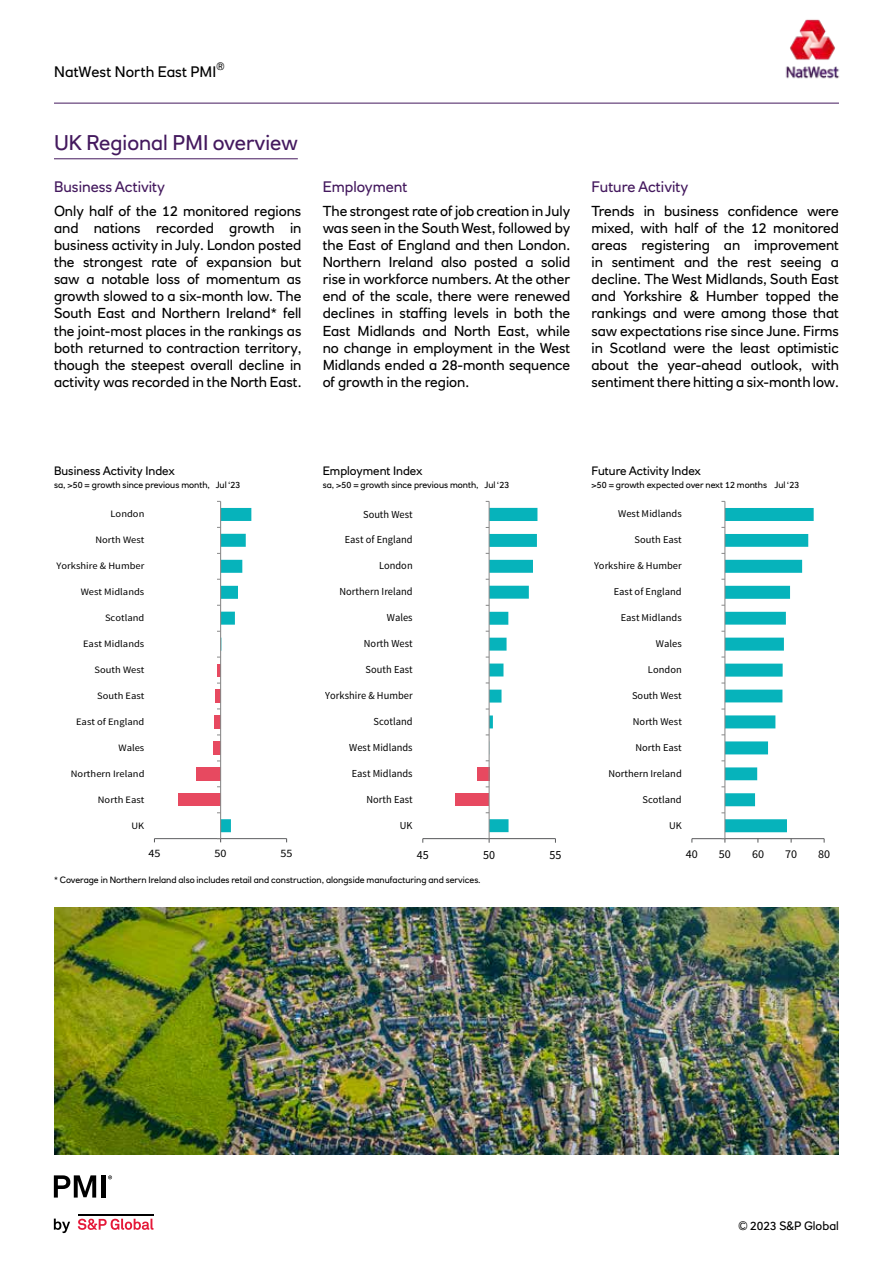
<style>
.page{position:relative;width:893px;height:1263px;background:#fff}
.page>*{position:absolute;margin:0;border:0;box-sizing:border-box;transform-origin:0 0}
.t1{font:21px "RN House Sans";color:#44195e}
.t2{font:15px "RN House Sans";color:#44195e}
.t3{font:15px "RN House Sans";letter-spacing:.01em;color:#000}
.t4{font:14.25px/17.1px "RN House Sans";color:#000;text-align:justify}
.t5{font:12.45px "Source Sans Pro";color:#000}
.t6{font:12px "RN House Sans";color:#000}
.t7{font:12px "Source Sans Pro";letter-spacing:-.005em;color:#000}
.t8{font:11.25px "Source Sans Pro";color:#000;scale:1.07 1}
.t9{font:10.65px "Source Sans Pro";letter-spacing:.005em;color:#000}
.t10{font:10.5px "RN House Sans";color:#000}
.t11{font:10.35px "Source Sans Pro";letter-spacing:.005em;color:#000}
.t12{font:9.75px "Source Sans Pro";letter-spacing:.005em;color:#000;scale:1.07 1}
.t13{font:9px "RN House Sans";color:#000}
</style>
<div class="page">
<hr style="left:54px;top:103px;width:785px;height:1px;background:#44195e">
<img style="left:785px;top:19px;width:55px;height:60px">
<svg style="left:54px;top:1218px;width:16px;height:15px"></svg>
<svg style="left:78px;top:1218px;width:75px;height:12px"></svg>
<hr style="left:78px;top:1213px;width:75px;height:2px;background:#000">
<svg style="left:54px;top:1175px;width:42px;height:22px"></svg>
<div style="left:101px;top:1175px;width:5px;height:22px;background:#000"></div>
<svg style="left:108px;top:1175px;width:4px;height:4px"></svg>
<hr style="left:54px;top:159px;width:244px;height:1px;background:#44195e">
<div style="left:178px;top:793px;width:43px;height:13px;background:#e74960"></div>
<div style="left:197px;top:767px;width:24px;height:13px;background:#e74960"></div>
<div style="left:213px;top:741px;width:8px;height:13px;background:#e74960"></div>
<div style="left:214px;top:715px;width:7px;height:13px;background:#e74960"></div>
<div style="left:216px;top:689px;width:5px;height:13px;background:#e74960"></div>
<hr style="left:154px;top:838px;width:133px;height:1px;background:#58595b">
<hr style="left:220px;top:501px;width:1px;height:338px;background:#868686">
<svg style="left:217px;top:508px;width:34px;height:324px"></svg>
<img style="left:54px;top:908px;width:785px;height:246px">
<div style="left:455px;top:793px;width:34px;height:13px;background:#e74960"></div>
<div style="left:477px;top:767px;width:12px;height:13px;background:#e74960"></div>
<hr style="left:423px;top:838px;width:132px;height:1px;background:#58595b">
<hr style="left:489px;top:501px;width:1px;height:338px;background:#868686">
<svg style="left:486px;top:838px;width:4px;height:5px"></svg>
<svg style="left:486px;top:508px;width:51px;height:324px"></svg>
<hr style="left:692px;top:838px;width:132px;height:1px;background:#58595b">
<hr style="left:724px;top:501px;width:1px;height:338px;background:#868686">
<svg style="left:721px;top:508px;width:93px;height:324px"></svg>
<p class="t10" style="left:217px;top:59px;width:10px">®</p>
<p class="t3" style="left:54px;top:63px;width:164px">NatWest North East PMI</p>
<h1 class="t1" style="left:54px;top:130px;width:245px">UK Regional PMI overview</h1>
<p class="t2" style="left:54px;top:178px;width:113px">Business Activity</p>
<p class="t4" style="left:54px;top:202px;width:249px">Only half of the 12 monitored regions and nations recorded growth in business activity in July. London posted the strongest rate of expansion but saw a notable loss of momentum as growth slowed to a six-month low. The South East and Northern Ireland* fell the joint-most places in the rankings as both returned to contraction territory, though the steepest overall decline in activity was recorded in the North East.</p>
<p class="t2" style="left:323px;top:178px;width:86px">Employment</p>
<p class="t4" style="left:323px;top:202px;width:249px">The strongest rate of job creation in July was seen in the South West, followed by the East of England and then London.<br>Northern Ireland also posted a solid rise in workforce numbers. At the other end of the scale, there were renewed declines in staffing levels in both the East Midlands and North East, while no change in employment in the West Midlands ended a 28-month sequence of growth in the region.</p>
<p class="t2" style="left:591px;top:178px;width:98px">Future Activity</p>
<p class="t4" style="left:591px;top:202px;width:249px">Trends in business confidence were mixed, with half of the 12 monitored areas registering an improvement in sentiment and the rest seeing a decline. The West Midlands, South East and Yorkshire &amp; Humber topped the rankings and were among those that saw expectations rise since June. Firms in Scotland were the least optimistic about the year-ahead outlook, with sentiment there hitting a six-month low.</p>
<p class="t6" style="left:54px;top:463px;width:122px">Business Activity Index</p>
<p class="t13" style="left:54px;top:479px;width:188px">sa, &gt;50 = growth since previous month, Jul ‘23</p>
<p class="t6" style="left:323px;top:463px;width:101px">Employment Index</p>
<p class="t13" style="left:323px;top:479px;width:188px">sa, &gt;50 = growth since previous month, Jul ‘23</p>
<p class="t6" style="left:591px;top:463px;width:111px">Future Activity Index</p>
<p class="t13" style="left:591px;top:479px;width:209px">&gt;50 = growth expected over next 12 months Jul ‘23</p>
<p class="t12" style="left:111px;top:508px;width:33px">London</p>
<p class="t9" style="left:363px;top:507px;width:51px">South West</p>
<p class="t11" style="left:618px;top:507px;width:65px">West Midlands</p>
<p class="t12" style="left:95px;top:534px;width:47px">North West</p>
<p class="t9" style="left:345px;top:533px;width:69px">East of England</p>
<p class="t11" style="left:634px;top:533px;width:49px">South East</p>
<p class="t12" style="left:56px;top:560px;width:84px">Yorkshire &amp; Humber</p>
<p class="t9" style="left:379px;top:559px;width:35px">London</p>
<p class="t11" style="left:594px;top:559px;width:89px">Yorkshire &amp; Humber</p>
<p class="t12" style="left:81px;top:586px;width:61px">West Midlands</p>
<p class="t9" style="left:340px;top:585px;width:75px">Northern Ireland</p>
<p class="t11" style="left:614px;top:585px;width:70px">East of England</p>
<p class="t12" style="left:105px;top:612px;width:38px">Scotland</p>
<p class="t9" style="left:387px;top:611px;width:27px">Wales</p>
<p class="t11" style="left:621px;top:611px;width:63px">East Midlands</p>
<p class="t12" style="left:83px;top:638px;width:59px">East Midlands</p>
<p class="t9" style="left:364px;top:637px;width:50px">North West</p>
<p class="t11" style="left:656px;top:637px;width:27px">Wales</p>
<p class="t12" style="left:95px;top:664px;width:48px">South West</p>
<p class="t9" style="left:366px;top:663px;width:49px">South East</p>
<p class="t11" style="left:648px;top:663px;width:35px">London</p>
<p class="t12" style="left:97px;top:689px;width:46px">South East</p>
<p class="t9" style="left:325px;top:689px;width:89px">Yorkshire &amp; Humber</p>
<p class="t11" style="left:632px;top:689px;width:51px">South West</p>
<p class="t12" style="left:76px;top:715px;width:65px">East of England</p>
<p class="t9" style="left:374px;top:715px;width:41px">Scotland</p>
<p class="t11" style="left:633px;top:715px;width:50px">North West</p>
<p class="t12" style="left:118px;top:741px;width:26px">Wales</p>
<p class="t9" style="left:349px;top:741px;width:65px">West Midlands</p>
<p class="t11" style="left:635px;top:741px;width:48px">North East</p>
<p class="t12" style="left:71px;top:767px;width:70px">Northern Ireland</p>
<p class="t9" style="left:352px;top:767px;width:62px">East Midlands</p>
<p class="t11" style="left:608px;top:767px;width:75px">Northern Ireland</p>
<p class="t12" style="left:98px;top:793px;width:45px">North East</p>
<p class="t9" style="left:366px;top:793px;width:48px">North East</p>
<p class="t11" style="left:642px;top:793px;width:41px">Scotland</p>
<p class="t12" style="left:132px;top:819px;width:13px">UK</p>
<p class="t9" style="left:400px;top:819px;width:14px">UK</p>
<p class="t11" style="left:669px;top:819px;width:14px">UK</p>
<p class="t8" style="left:149px;top:846px;width:13px">45</p>
<p class="t8" style="left:215px;top:846px;width:13px">50</p>
<p class="t8" style="left:281px;top:846px;width:13px">55</p>
<p class="t5" style="left:417px;top:847px;width:13px">45</p>
<p class="t5" style="left:483px;top:847px;width:13px">50</p>
<p class="t5" style="left:549px;top:847px;width:13px">55</p>
<p class="t7" style="left:686px;top:847px;width:13px">40</p>
<p class="t7" style="left:719px;top:847px;width:13px">50</p>
<p class="t7" style="left:752px;top:847px;width:13px">60</p>
<p class="t7" style="left:785px;top:847px;width:13px">70</p>
<p class="t7" style="left:818px;top:847px;width:13px">80</p>
<p class="t13" style="left:54px;top:875px;width:428px">* Coverage in Northern Ireland also includes retail and construction, alongside manufacturing and services.</p>
<p class="t6" style="left:739px;top:1218px;width:102px">© 2023 S&amp;P Global</p>
</div>
